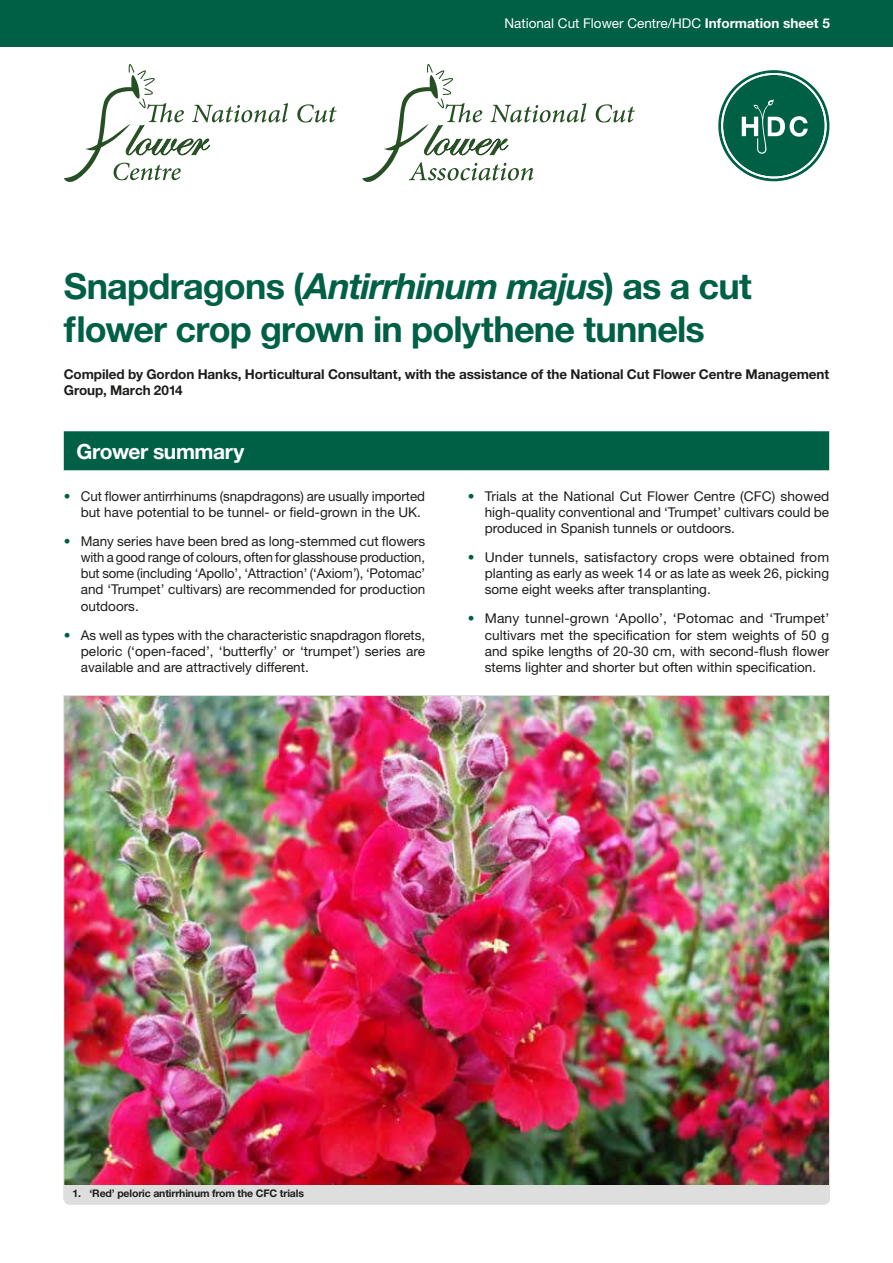
<style>
.page{position:relative;width:893px;height:1263px;background:#fff}
.page>*{position:absolute;margin:0;border:0;box-sizing:border-box;transform-origin:0 0}
.t1{font:700 36px/43.2px "Helvetica Neue LT Std";letter-spacing:-.02em;color:#006046}
.t2{font:700 21px "Helvetica Neue LT Std";letter-spacing:-.02em;color:#fff}
.t3{font:13.5px/16.2px "Helvetica Neue LT Std";color:#1d1d1b;text-align:justify}
.t4{font:700 13.5px/16.2px "Helvetica Neue LT Std";letter-spacing:-.005em;color:#1d1d1b}
.t5{font:13.5px "Helvetica Neue LT Std";color:#fff}
.t6{font:700 10.5px "Helvetica Neue LT Std";letter-spacing:-.015em;color:#1d1d1b}
.s1{font-weight:700}
.s2{font-style:italic}
.s3{color:#006046}
</style>
<div class="page">
<div style="left:0;top:0;width:893px;height:46px;background:#006046"></div>
<div style="left:718px;top:70px;width:111px;height:111px;background:#006046;border-radius:50%"></div>
<svg style="left:742px;top:99px;width:66px;height:55px"></svg>
<div style="left:721px;top:73px;width:106px;height:105px;border:2px solid #fff;border-radius:50%"></div>
<svg style="left:297px;top:104px;width:40px;height:19px"></svg>
<svg style="left:64px;top:64px;width:224px;height:118px"></svg>
<svg style="left:596px;top:104px;width:39px;height:19px"></svg>
<svg style="left:362px;top:64px;width:224px;height:118px"></svg>
<div style="left:64px;top:431px;width:765px;height:39px;background:#006046"></div>
<img style="left:63px;top:695px;width:767px;height:510px">
<p class="t5" style="left:504px;top:15px;width:327px">National Cut Flower Centre/HDC <span class="s1">Information sheet 5</span></p>
<h1 class="t1" style="left:64px;top:263px;width:689px">Snapdragons (<span class="s2">Antirrhinum majus</span>) as a cut flower crop grown in polythene tunnels</h1>
<p class="t4" style="left:64px;top:366px;width:767px">Compiled by Gordon Hanks, Horticultural Consultant, with the assistance of the National Cut Flower Centre Management<br>Group, March 2014</p>
<h2 class="t2" style="left:77px;top:438px;width:169px">Grower summary</h2>
<p class="t3" style="left:81px;top:487px;width:346px;text-indent:-17px"><span class="s3">•</span> Cut flower antirrhinums (snapdragons) are usually imported but have potential to be tunnel- or field-grown in the UK.</p>
<p class="t3" style="left:81px;top:533px;width:346px;text-indent:-17px"><span class="s3">•</span> Many series have been bred as long-stemmed cut flowers with a good range of colours, often for glasshouse production, but some (including ‘Apollo’, ‘Attraction’ (‘Axiom’), ‘Potomac’ and ‘Trumpet’ cultivars) are recommended for production outdoors.</p>
<p class="t3" style="left:81px;top:626px;width:346px;text-indent:-17px"><span class="s3">•</span> As well as types with the characteristic snapdragon florets, peloric (‘open-faced’, ‘butterfly’ or ‘trumpet’) series are available and are attractively different.</p>
<p class="t3" style="left:485px;top:487px;width:346px;text-indent:-17px"><span class="s3">•</span> Trials at the National Cut Flower Centre (CFC) showed high-quality conventional and ‘Trumpet’ cultivars could be produced in Spanish tunnels or outdoors.</p>
<p class="t3" style="left:485px;top:549px;width:346px;text-indent:-17px"><span class="s3">•</span> Under tunnels, satisfactory crops were obtained from planting as early as week 14 or as late as week 26, picking some eight weeks after transplanting.</p>
<p class="t3" style="left:485px;top:610px;width:346px;text-indent:-17px"><span class="s3">•</span> Many tunnel-grown ‘Apollo’, ‘Potomac and ‘Trumpet’ cultivars met the specification for stem weights of 50 g and spike lengths of 20-30 cm, with second-flush flower stems lighter and shorter but often within specification.</p>
<p class="t6" style="left:73px;top:1187px;width:233px">1. ‘Red’ peloric antirrhinum from the CFC trials</p>
</div>
